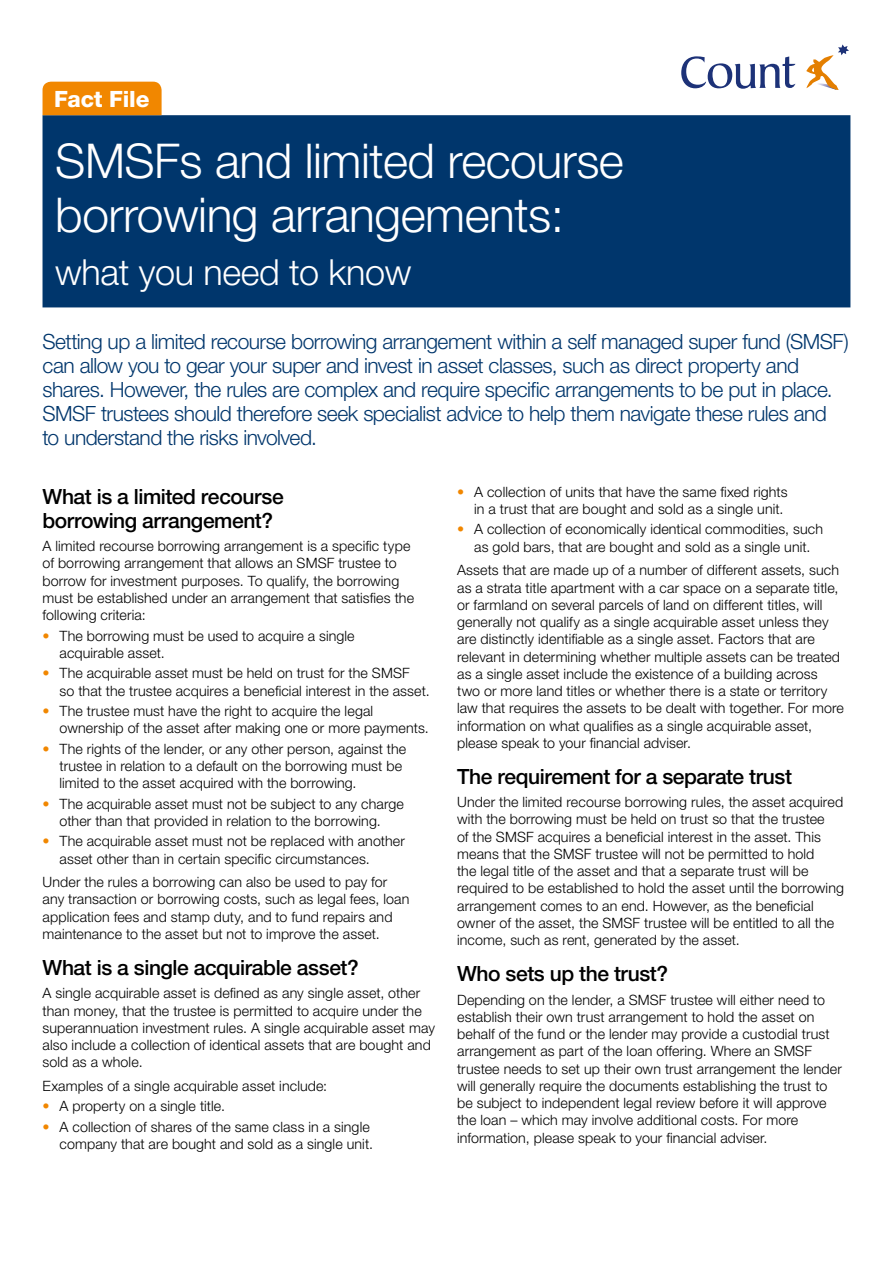
<style>
.page{position:relative;width:893px;height:1263px;background:#fff}
.page>*{position:absolute;margin:0;border:0;box-sizing:border-box;transform-origin:0 0}
.t1{font:300 48px/54px "Helvetica Neue LT";letter-spacing:-.01em;color:#fff}
.t2{font:300 36px "Helvetica Neue LT";letter-spacing:-.01em;color:#fff}
.t3{font:800 22.5px "Helvetica Neue LT";letter-spacing:-.01em;color:#fff}
.t4{font:300 21px/24px "Helvetica Neue LT";letter-spacing:-.025em;color:#00366c}
.t5{font:500 21px/24px "Helvetica Neue LT";letter-spacing:-.02em;color:#000}
.t6{font:300 14.25px/17.2px "Helvetica Neue LT";letter-spacing:.01em;color:#000}
.s1{color:#f18700}
</style>
<div class="page">
<div style="left:43px;top:115px;width:807px;height:192px;background:#00366c"></div>
<div style="left:43px;top:82px;width:119px;height:33px;background:#f18700"></div>
<svg style="left:681px;top:56px;width:114px;height:33px"></svg>
<svg style="left:806px;top:44px;width:43px;height:46px"></svg>
<h3 class="t3" style="left:54px;top:86px;width:97px">Fact File</h3>
<h1 class="t1" style="left:55px;top:133px;width:570px">SMSFs and limited recourse borrowing arrangements:</h1>
<h2 class="t2" style="left:55px;top:250px;width:358px">what you need to know</h2>
<p class="t4" style="left:43px;top:330px;width:808px">Setting up a limited recourse borrowing arrangement within a self managed super fund (SMSF) can allow you to gear your super and invest in asset classes, such as direct property and shares. However, the rules are complex and require specific arrangements to be put in place.<br>SMSF trustees should therefore seek specialist advice to help them navigate these rules and to understand the risks involved.</p>
<h3 class="t5" style="left:43px;top:484px;width:243px">What is a limited recourse borrowing arrangement?</h3>
<p class="t6" style="left:43px;top:537px;width:373px">A limited recourse borrowing arrangement is a specific type of borrowing arrangement that allows an SMSF trustee to borrow for investment purposes. To qualify, the borrowing must be established under an arrangement that satisfies the following criteria:</p>
<p class="t6" style="left:60px;top:627px;width:297px;text-indent:-17px"><span class="s1">•</span> The borrowing must be used to acquire a single acquirable asset.</p>
<p class="t6" style="left:60px;top:664px;width:372px;text-indent:-17px"><span class="s1">•</span> The acquirable asset must be held on trust for the SMSF<br>so that the trustee acquires a beneficial interest in the asset.</p>
<p class="t6" style="left:60px;top:702px;width:371px;text-indent:-17px"><span class="s1">•</span> The trustee must have the right to acquire the legal ownership of the asset after making one or more payments.</p>
<p class="t6" style="left:60px;top:740px;width:348px;text-indent:-17px"><span class="s1">•</span> The rights of the lender, or any other person, against the trustee in relation to a default on the borrowing must be limited to the asset acquired with the borrowing.</p>
<p class="t6" style="left:43px;top:795px;width:363px;text-align:center"><span class="s1">•</span> The acquirable asset must not be subject to any charge other than that provided in relation to the borrowing.</p>
<p class="t6" style="left:60px;top:832px;width:347px;text-indent:-17px"><span class="s1">•</span> The acquirable asset must not be replaced with another asset other than in certain specific circumstances.</p>
<p class="t6" style="left:43px;top:873px;width:368px">Under the rules a borrowing can also be used to pay for any transaction or borrowing costs, such as legal fees, loan application fees and stamp duty, and to fund repairs and maintenance to the asset but not to improve the asset.</p>
<h3 class="t5" style="left:43px;top:955px;width:318px">What is a single acquirable asset?</h3>
<p class="t6" style="left:43px;top:984px;width:394px">A single acquirable asset is defined as any single asset, other than money, that the trustee is permitted to acquire under the superannuation investment rules. A single acquirable asset may also include a collection of identical assets that are bought and sold as a whole.</p>
<p class="t6" style="left:43px;top:1077px;width:286px">Examples of a single acquirable asset include:</p>
<p class="t6" style="left:43px;top:1097px;width:184px"><span class="s1">•</span> A property on a single title.</p>
<p class="t6" style="left:43px;top:1118px;width:332px;text-align:right"><span class="s1">•</span> A collection of shares of the same class in a single company that are bought and sold as a single unit.</p>
<p class="t6" style="left:457px;top:483px;width:332px;text-align:right"><span class="s1">•</span> A collection of units that have the same fixed rights in a trust that are bought and sold as a single unit.</p>
<p class="t6" style="left:457px;top:520px;width:367px;text-align:center"><span class="s1">•</span> A collection of economically identical commodities, such as gold bars, that are bought and sold as a single unit.</p>
<p class="t6" style="left:457px;top:561px;width:388px">Assets that are made up of a number of different assets, such as a strata title apartment with a car space on a separate title, or farmland on several parcels of land on different titles, will generally not qualify as a single acquirable asset unless they are distinctly identifiable as a single asset. Factors that are relevant in determining whether multiple assets can be treated as a single asset include the existence of a building across two or more land titles or whether there is a state or territory law that requires the assets to be dealt with together. For more information on what qualifies as a single acquirable asset, please speak to your financial adviser.</p>
<h3 class="t5" style="left:457px;top:764px;width:336px">The requirement for a separate trust</h3>
<p class="t6" style="left:457px;top:793px;width:388px">Under the limited recourse borrowing rules, the asset acquired with the borrowing must be held on trust so that the trustee<br>of the SMSF acquires a beneficial interest in the asset. This means that the SMSF trustee will not be permitted to hold<br>the legal title of the asset and that a separate trust will be required to be established to hold the asset until the borrowing arrangement comes to an end. However, as the beneficial owner of the asset, the SMSF trustee will be entitled to all the income, such as rent, generated by the asset.</p>
<h3 class="t5" style="left:457px;top:961px;width:213px">Who sets up the trust?</h3>
<p class="t6" style="left:457px;top:990px;width:386px">Depending on the lender, a SMSF trustee will either need to establish their own trust arrangement to hold the asset on behalf of the fund or the lender may provide a custodial trust arrangement as part of the loan offering. Where an SMSF trustee needs to set up their own trust arrangement the lender will generally require the documents establishing the trust to be subject to independent legal review before it will approve the loan – which may involve additional costs. For more information, please speak to your financial adviser.</p>
</div>
